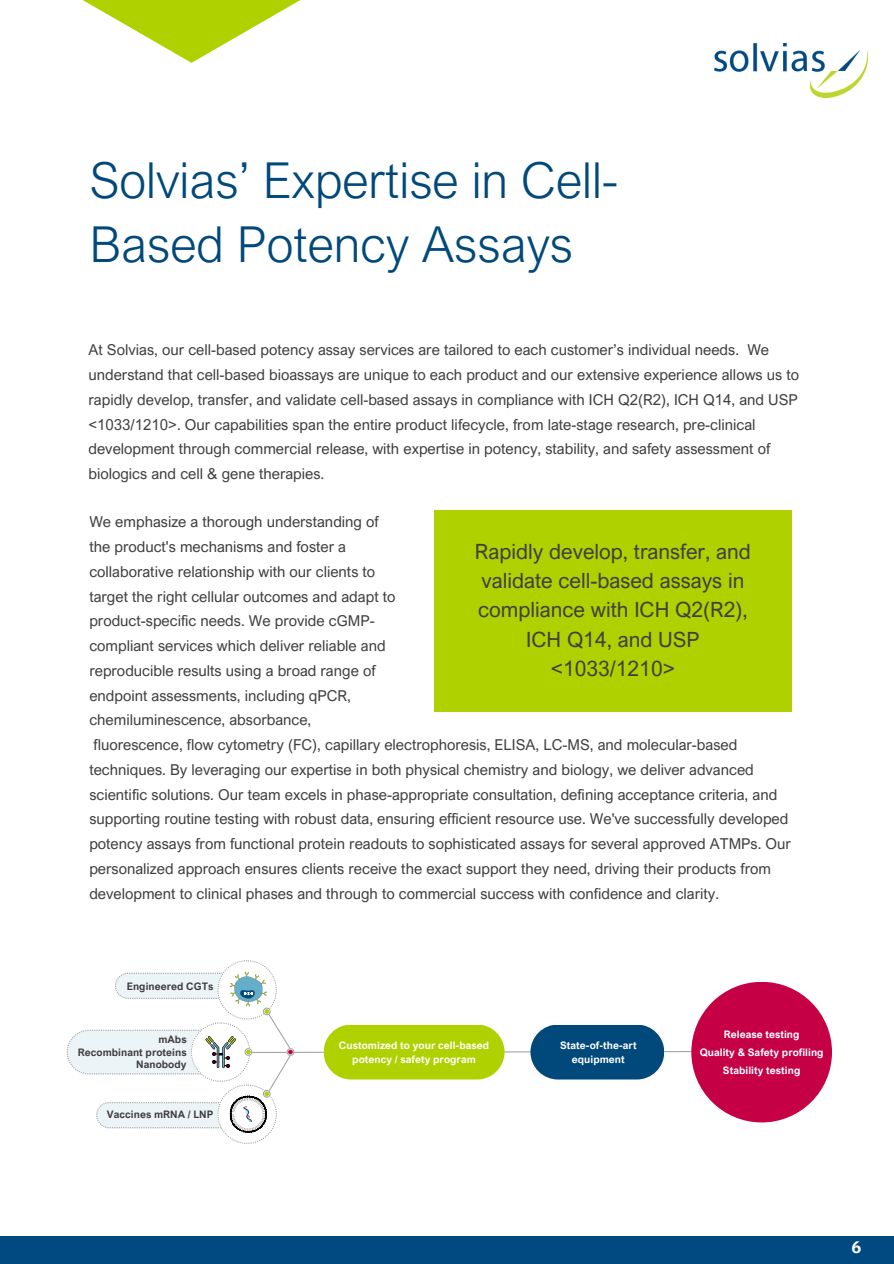
<style>
.page{position:relative;width:894px;height:1264px;background:#fff}
.page>*{position:absolute;margin:0;border:0;box-sizing:border-box;transform-origin:0 0}
.t1{font:300 49.5px/64.2px "Arial Nova";color:#00497a}
.t2{font:21px/29.2px "Arial Nova";color:#404041;text-align:center}
.t3{font:700 16.5px "IBM Plex Sans";color:#fff}
.t4{font:15px/24.8px "Arial Nova";color:#404041}
.t5{font:700 10.35px/14.2px "Arial Nova";letter-spacing:.005em;color:#fff;text-align:center}
.t6{font:700 10.35px "Arial Nova";letter-spacing:.005em;color:#3f3e3f}
</style>
<div class="page">
<img style="left:714px;top:44px;width:153px;height:54px">
<div style="left:434px;top:510px;width:357px;height:201px;background:#afd100"></div>
<div style="left:0;top:1236px;width:893px;height:27px;background:#004981"></div>
<svg style="left:83px;top:0;width:218px;height:63px"></svg>
<svg style="left:67px;top:960px;width:748px;height:183px"></svg>
<div style="left:323px;top:1024px;width:181px;height:55px;background:#afd100;border-radius:27px"></div>
<div style="left:691px;top:981px;width:140px;height:141px;background:#c50044;border-radius:50%"></div>
<div style="left:530px;top:1024px;width:134px;height:55px;background:#00497a;border-radius:27px"></div>
<h1 class="t1" style="left:89px;top:147px;width:530px">Solvias’ Expertise in Cell-<br>Based Potency Assays</h1>
<h3 class="t4" style="left:88px;top:337px;width:712px">At Solvias, our cell-based potency assay services are tailored to each customer’s individual needs. We understand that cell-based bioassays are unique to each product and our extensive experience allows us to rapidly develop, transfer, and validate cell-based assays in compliance with ICH Q2(R2), ICH Q14, and USP &lt;1033/1210&gt;. Our capabilities span the entire product lifecycle, from late-stage research, pre-clinical development through commercial release, with expertise in potency, stability, and safety assessment of biologics and cell &amp; gene therapies.</h3>
<h2 class="t4" style="left:89px;top:509px;width:307px">We emphasize a thorough understanding of the product's mechanisms and foster a collaborative relationship with our clients to target the right cellular outcomes and adapt to product-specific needs. We provide cGMP&shy;compliant services which deliver reliable and reproducible results using a broad range of endpoint assessments, including qPCR, chemiluminescence, absorbance,</h2>
<h3 class="t2" style="left:475px;top:536px;width:277px">Rapidly develop, transfer, and validate cell-based assays in compliance with ICH Q2(R2),<br>ICH Q14, and USP &lt;1033/1210&gt;</h3>
<p class="t4" style="left:89px;top:732px;width:703px">fluorescence, flow cytometry (FC), capillary electrophoresis, ELISA, LC-MS, and molecular-based techniques. By leveraging our expertise in both physical chemistry and biology, we deliver advanced scientific solutions. Our team excels in phase-appropriate consultation, defining acceptance criteria, and supporting routine testing with robust data, ensuring efficient resource use. We've successfully developed potency assays from functional protein readouts to sophisticated assays for several approved ATMPs. Our personalized approach ensures clients receive the exact support they need, driving their products from development to clinical phases and through to commercial success with confidence and clarity.</p>
<p class="t6" style="left:127px;top:979px;width:88px">Engineered CGTs</p>
<p class="t6" style="left:158px;top:1033px;width:30px">mAbs</p>
<p class="t6" style="left:78px;top:1045px;width:110px">Recombinant proteins</p>
<p class="t6" style="left:136px;top:1057px;width:52px">Nanobody</p>
<p class="t6" style="left:107px;top:1108px;width:108px">Vaccines mRNA / LNP</p>
<p class="t5" style="left:339px;top:1037px;width:152px">Customized to your cell-based potency / safety program</p>
<p class="t5" style="left:560px;top:1037px;width:78px">State-of-the-art equipment</p>
<p class="t5" style="left:723px;top:1026px;width:77px">Release testing</p>
<p class="t5" style="left:699px;top:1044px;width:125px">Quality &amp; Safety profiling</p>
<p class="t5" style="left:722px;top:1063px;width:79px">Stability testing</p>
<h3 class="t3" style="left:851px;top:1236px;width:11px">6</h3>
</div>
